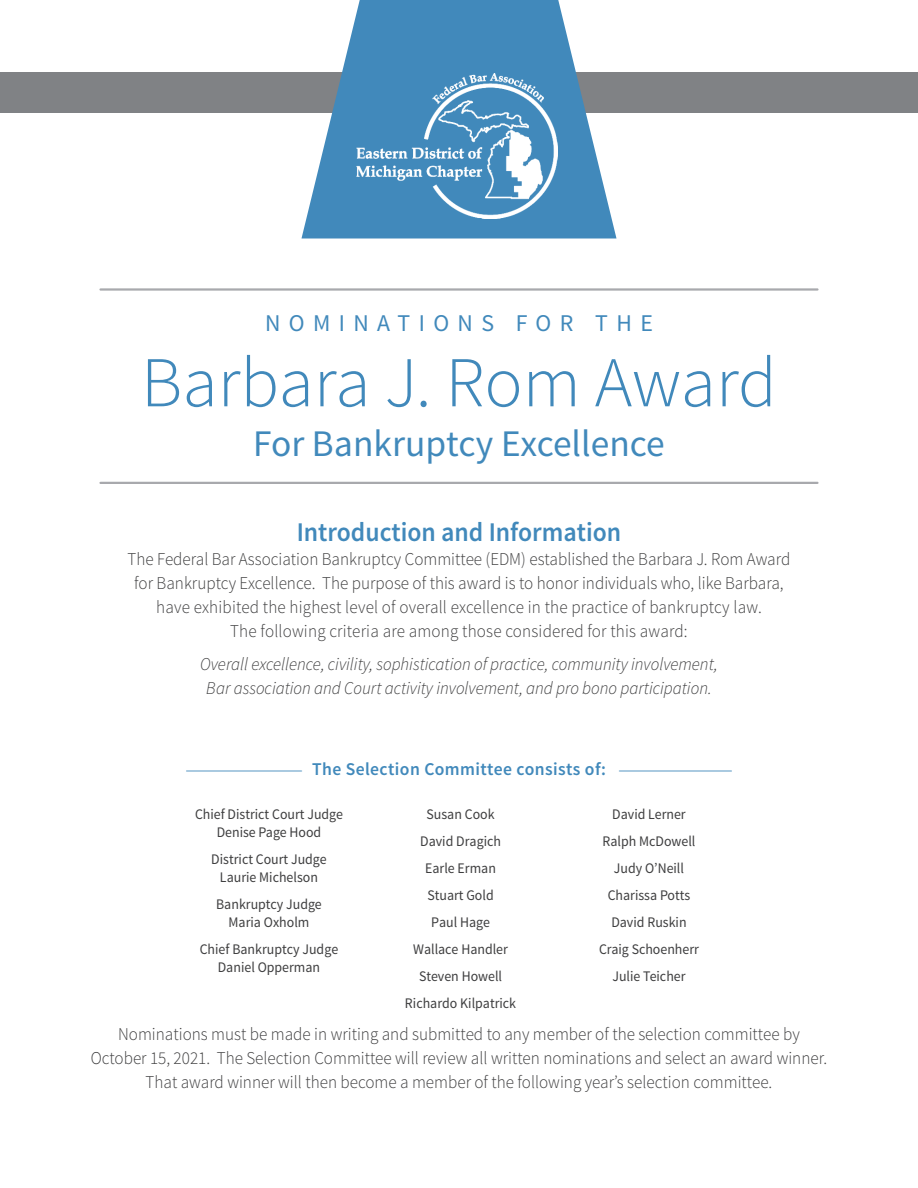
<style>
.page{position:relative;width:918px;height:1188px;background:#fff}
.page>*{position:absolute;margin:0;border:0;box-sizing:border-box;transform-origin:0 0}
.t1{font:300 71.55px "Source Sans Pro";color:#4189bb}
.t2{font:37.5px "Source Sans Pro";color:#4189bb}
.t3{font:600 27px "Source Sans Pro";color:#4189bb;scale:.95 1}
.t4{font:24px "Source Sans Pro";letter-spacing:.35em;color:#4189bb}
.t5{font:300 18px/24px "Source Sans Pro";color:#3e3e3f;text-align:center;scale:.95 1}
.t6{font:italic 300 18px/24px "Source Sans Pro";color:#3e3e3f;text-align:center;scale:.95 1}
.t7{font:600 18px "Source Sans Pro";letter-spacing:.025em;color:#4189bb}
.t8{font:14.7px/27px "Source Sans Pro";color:#3e3e3f;text-align:center;scale:.95 1}
</style>
<div class="page">
<div style="left:0;top:72px;width:918px;height:40px;background:#808285"></div>
<svg style="left:301px;top:0;width:316px;height:238px;fill:#4189bb"></svg>
<hr style="left:100px;top:288px;width:718px;height:3px;background:#a8a9ad">
<hr style="left:100px;top:482px;width:718px;height:2px;background:#a8a9ad">
<hr style="left:187px;top:770px;width:114px;height:2px;background:#4189bb">
<hr style="left:620px;top:770px;width:111px;height:2px;background:#4189bb">
<img style="left:357px;top:74px;width:201px;height:145px">
<h3 class="t4" style="left:265px;top:308px;width:389px">NOMINATIONS FOR THE</h3>
<h1 class="t1" style="left:141px;top:339px;width:637px">Barbara J. Rom Award</h1>
<h2 class="t2" style="left:253px;top:420px;width:413px">For Bankruptcy Excellence</h2>
<h3 class="t3" style="left:297px;top:515px;width:343px">Introduction and Information</h3>
<p class="t5" style="left:128px;top:547px;width:699px">The Federal Bar Association Bankruptcy Committee (EDM) established the Barbara J. Rom Award for Bankruptcy Excellence. The purpose of this award is to honor individuals who, like Barbara, have exhibited the highest level of overall excellence in the practice of bankruptcy law.<br>The following criteria are among those considered for this award:</p>
<p class="t6" style="left:200px;top:652px;width:546px">Overall excellence, civility, sophistication of practice, community involvement,<br>Bar association and Court activity involvement, and pro bono participation.</p>
<p class="t7" style="left:312px;top:757px;width:295px">The Selection Committee consists of:</p>
<p class="t8" style="left:195px;top:805px;width:157px;line-height:18px">Chief District Court Judge<br>Denise Page Hood</p>
<p class="t8" style="left:211px;top:850px;width:123px;line-height:18px">District Court Judge<br>Laurie Michelson</p>
<p class="t8" style="left:216px;top:895px;width:113px;line-height:18px">Bankruptcy Judge<br>Maria Oxholm</p>
<p class="t8" style="left:200px;top:940px;width:147px;line-height:18px">Chief Bankruptcy Judge<br>Daniel Opperman</p>
<p class="t8" style="left:405px;top:800px;width:119px">Susan Cook<br>David Dragich<br>Earle Erman<br>Stuart Gold<br>Paul Hage<br>Wallace Handler<br>Steven Howell<br>Richardo Kilpatrick</p>
<p class="t8" style="left:599px;top:800px;width:107px">David Lerner<br>Ralph McDowell<br>Judy O’Neill<br>Charissa Potts<br>David Ruskin<br>Craig Schoenherr<br>Julie Teicher</p>
<p class="t5" style="left:91px;top:1022px;width:777px">Nominations must be made in writing and submitted to any member of the selection committee by<br>October 15, 2021. The Selection Committee will review all written nominations and select an award winner.<br>That award winner will then become a member of the following year’s selection committee.</p>
</div>
